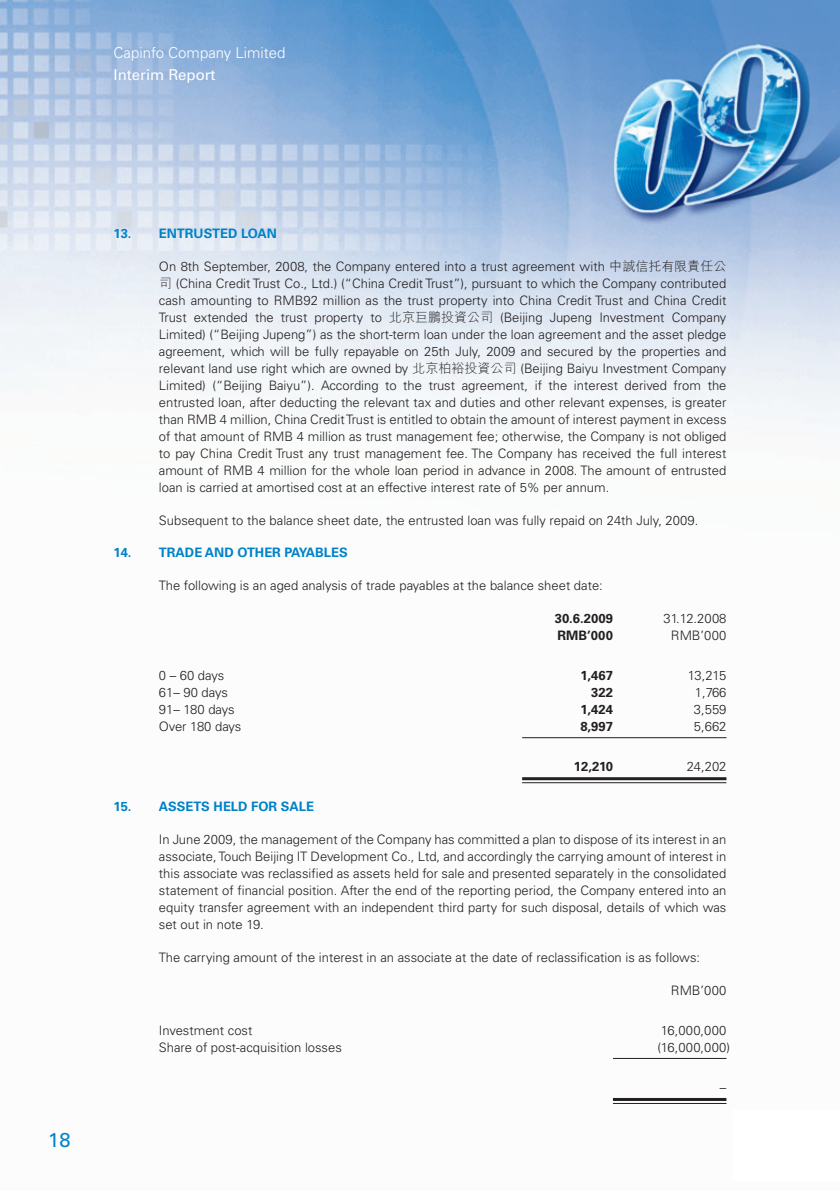
<style>
.page{position:relative;width:840px;height:1191px;background:#fff}
.page>*{position:absolute;margin:0;border:0;box-sizing:border-box;transform-origin:0 0}
.t1{font:20px "Univers LT Std";color:#0082c8}
.t2{font:300 15px "Univers LT Std";color:#fff}
.t3{font:15px "Univers LT Std";color:#fff}
.t4{font:300 13px/17px "Univers LT Std";color:#231f20;text-align:justify}
.t5{font:700 13px "Univers LT Std";color:#0082c8}
.t6{font:700 13px "Univers LT Std";color:#231f20}
.s1{font-family:"M Hei HK"}
</style>
<div class="page">
<img style="left:0;top:0;width:840px;height:1104px">
<hr style="left:522px;top:737px;width:204px;height:1px;background:#231f20">
<hr style="left:522px;top:777px;width:204px;height:3px;background:#231f20">
<hr style="left:522px;top:782px;width:204px;height:1px;background:#231f20">
<hr style="left:612px;top:1058px;width:114px;height:1px;background:#231f20">
<hr style="left:612px;top:1098px;width:114px;height:3px;background:#231f20">
<hr style="left:612px;top:1103px;width:114px;height:1px;background:#231f20">
<p class="t2" style="left:113px;top:43px;width:173px">Capinfo Company Limited</p>
<p class="t3" style="left:113px;top:66px;width:103px">Interim Report</p>
<h1 class="t1" style="left:48px;top:1127px;width:11px">18</h1>
<p class="t5" style="left:113px;top:225px;width:165px">13. ENTRUSTED LOAN</p>
<p class="t4" style="left:159px;top:257px;width:568px">On 8th September, 2008, the Company entered into a trust agreement with <span class="s1">中誠信托有限責任公司</span> (China Credit Trust Co., Ltd.) (“China Credit Trust”), pursuant to which the Company contributed cash amounting to RMB92 million as the trust property into China Credit Trust and China Credit Trust extended the trust property to <span class="s1">北京巨鵬投資公司</span> (Beijing Jupeng Investment Company Limited) (“Beijing Jupeng”) as the short-term loan under the loan agreement and the asset pledge agreement, which will be fully repayable on 25th July, 2009 and secured by the properties and relevant land use right which are owned by <span class="s1">北京柏裕投資公司</span> (Beijing Baiyu Investment Company Limited) (“Beijing Baiyu”). According to the trust agreement, if the interest derived from the entrusted loan, after deducting the relevant tax and duties and other relevant expenses, is greater than RMB 4 million, China Credit Trust is entitled to obtain the amount of interest payment in excess of that amount of RMB 4 million as trust management fee; otherwise, the Company is not obliged to pay China Credit Trust any trust management fee. The Company has received the full interest amount of RMB 4 million for the whole loan period in advance in 2008. The amount of entrusted loan is carried at amortised cost at an effective interest rate of 5% per annum.</p>
<p class="t4" style="left:159px;top:511px;width:540px">Subsequent to the balance sheet date, the entrusted loan was fully repaid on 24th July, 2009.</p>
<p class="t5" style="left:113px;top:545px;width:235px">14. TRADE AND OTHER PAYABLES</p>
<p class="t4" style="left:159px;top:577px;width:445px">The following is an aged analysis of trade payables at the balance sheet date:</p>
<p class="t6" style="left:554px;top:611px;width:60px">30.6.2009</p>
<p class="t4" style="left:663px;top:610px;width:64px">31.12.2008</p>
<p class="t6" style="left:557px;top:628px;width:57px">RMB’000</p>
<p class="t4" style="left:670px;top:627px;width:57px">RMB’000</p>
<p class="t4" style="left:159px;top:667px;width:67px">0 – 60 days</p>
<p class="t6" style="left:580px;top:668px;width:34px">1,467</p>
<p class="t4" style="left:687px;top:667px;width:40px">13,215</p>
<p class="t4" style="left:159px;top:684px;width:70px">61– 90 days</p>
<p class="t6" style="left:591px;top:685px;width:23px">322</p>
<p class="t4" style="left:694px;top:684px;width:33px">1,766</p>
<p class="t4" style="left:159px;top:701px;width:77px">91– 180 days</p>
<p class="t6" style="left:580px;top:702px;width:34px">1,424</p>
<p class="t4" style="left:693px;top:701px;width:34px">3,559</p>
<p class="t4" style="left:159px;top:718px;width:84px">Over 180 days</p>
<p class="t6" style="left:580px;top:719px;width:34px">8,997</p>
<p class="t4" style="left:693px;top:718px;width:34px">5,662</p>
<p class="t6" style="left:573px;top:759px;width:40px">12,210</p>
<p class="t4" style="left:686px;top:758px;width:41px">24,202</p>
<p class="t5" style="left:113px;top:799px;width:64px">15. ASSETS</p>
<p class="t5" style="left:213px;top:799px;width:19px">HELD</p>
<p class="t5" style="left:251px;top:799px;width:10px">FOR</p>
<p class="t5" style="left:281px;top:799px;width:10px">SALE</p>
<p class="t4" style="left:159px;top:831px;width:568px">In June 2009, the management of the Company has committed a plan to dispose of its interest in an associate, Touch Beijing IT Development Co., Ltd, and accordingly the carrying amount of interest in this associate was reclassified as assets held for sale and presented separately in the consolidated statement of financial position. After the end of the reporting period, the Company entered into an equity transfer agreement with an independent third party for such disposal, details of which was set out in note 19.</p>
<p class="t4" style="left:159px;top:949px;width:542px">The carrying amount of the interest in an associate at the date of reclassification is as follows:</p>
<p class="t4" style="left:670px;top:981px;width:57px">RMB’000</p>
<p class="t4" style="left:159px;top:1021px;width:95px">Investment cost</p>
<p class="t4" style="left:660px;top:1021px;width:67px">16,000,000</p>
<p class="t4" style="left:159px;top:1038px;width:184px">Share of post-acquisition losses</p>
<p class="t4" style="left:657px;top:1038px;width:74px">(16,000,000)</p>
<p class="t4" style="left:719px;top:1078px;width:8px">–</p>
</div>
